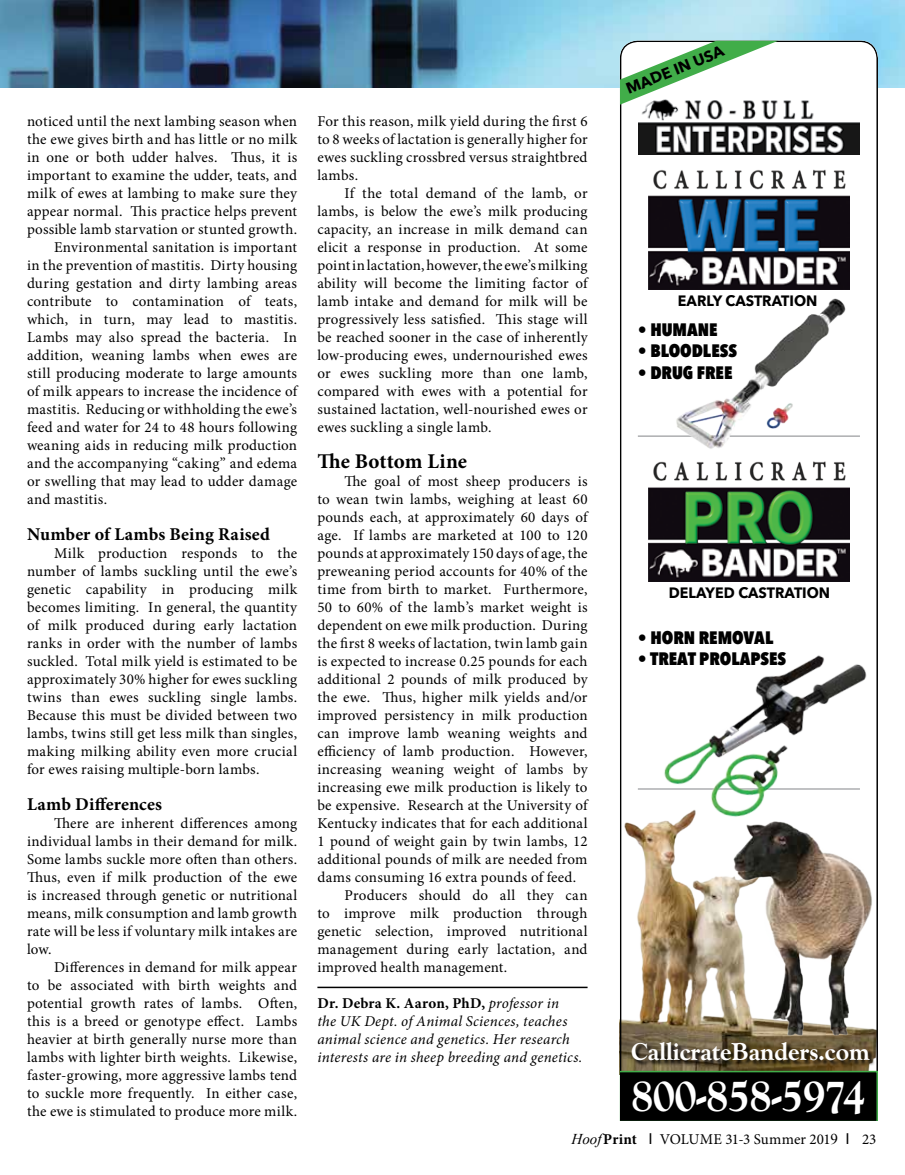
<style>
.page{position:relative;width:905px;height:1175px;background:#fff}
.page>*{position:absolute;margin:0;border:0;box-sizing:border-box;transform-origin:0 0}
.t1{font:700 48px "Goudy Old Sty T Extr";color:#fff;scale:.85 1}
.t2{font:700 25.5px "Goudy Old Sty T Extr";color:#fff;scale:.95 1}
.t3{font:700 21px "Minion Pro";color:#000}
.t4{font:800 18px "Avenir Next Condensed";color:#000}
.t5{font:700 18px "Minion Pro";letter-spacing:.01em;color:#000}
.t6{font:700 15.45px "Avenir Next";color:#000}
.t7{font:15px/18px "Minion Pro";letter-spacing:.015em;color:#000;text-align:justify}
.t8{font:italic 15px/18px "Minion Pro";letter-spacing:.015em;color:#000}
.t9{font:700 15px "Avenir Next";color:#000;scale:.95 1}
.s1{font-weight:700;font-style:normal}
.s2{font-family:"Times New Roman";font-style:italic}
.s3{font-weight:700}
.s4{font-family:"Arial"}
.s5{font-family:"Times New Roman"}
</style>
<div class="page">
<img style="left:0;top:0;width:904px;height:88px">
<hr style="left:317px;top:986px;width:270px;height:2px;background:#000">
<svg style="left:620px;top:40px;width:258px;height:1030px"></svg>
<hr style="left:638px;top:788px;width:222px;height:1px;background:#919396">
<hr style="left:638px;top:435px;width:222px;height:1px;background:#919396">
<svg style="left:620px;top:40px;width:158px;height:65px"></svg>
<img style="left:638px;top:99px;width:221px;height:56px">
<img style="left:648px;top:457px;width:201px;height:124px">
<img style="left:648px;top:166px;width:201px;height:123px">
<img style="left:648px;top:624px;width:229px;height:218px">
<img style="left:672px;top:291px;width:175px;height:161px">
<div style="left:632px;top:1042px;width:243px;height:24px;background:#000;opacity:.88"></div>
<svg style="left:620px;top:1070px;width:258px;height:50px;background:#0f1d0d"></svg>
<div style="left:632px;top:1080px;width:237px;height:40px;background:#000"></div>
<p class="t7" style="left:27px;top:112px;width:271px">noticed until the next lambing season when</p>
<p class="t7" style="left:27px;top:130px;width:272px">the ewe gives birth and has little or no milk</p>
<p class="t7" style="left:27px;top:148px;width:272px">in one or both udder halves. Thus, it is</p>
<p class="t7" style="left:27px;top:166px;width:271px">important to examine the udder, teats, and</p>
<p class="t7" style="left:27px;top:184px;width:271px">milk of ewes at lambing to make sure they</p>
<p class="t7" style="left:27px;top:202px;width:271px">appear normal. This practice helps prevent</p>
<p class="t7" style="left:27px;top:220px;width:272px">possible lamb starvation or stunted growth.</p>
<p class="t7" style="left:54px;top:238px;width:245px">Environmental sanitation is important</p>
<p class="t7" style="left:27px;top:256px;width:271px">in the prevention of mastitis. Dirty housing</p>
<p class="t7" style="left:27px;top:274px;width:271px">during gestation and dirty lambing areas</p>
<p class="t7" style="left:27px;top:292px;width:272px">contribute to contamination of teats,</p>
<p class="t7" style="left:27px;top:310px;width:271px">which, in turn, may lead to mastitis.</p>
<p class="t7" style="left:27px;top:328px;width:272px">Lambs may also spread the bacteria. In</p>
<p class="t7" style="left:27px;top:346px;width:272px">addition, weaning lambs when ewes are</p>
<p class="t7" style="left:27px;top:364px;width:272px">still producing moderate to large amounts</p>
<p class="t7" style="left:27px;top:382px;width:272px">of milk appears to increase the incidence of</p>
<p class="t7" style="left:27px;top:400px;width:271px">mastitis. Reducing or withholding the ewe’s</p>
<p class="t7" style="left:27px;top:418px;width:272px">feed and water for 24 to 48 hours following</p>
<p class="t7" style="left:27px;top:436px;width:272px">weaning aids in reducing milk production</p>
<p class="t7" style="left:27px;top:454px;width:271px">and the accompanying “caking” and edema</p>
<p class="t7" style="left:27px;top:472px;width:272px">or swelling that may lead to udder damage</p>
<p class="t7" style="left:27px;top:490px;width:82px">and mastitis.</p>
<p class="t5" style="left:27px;top:522px;width:244px">Number of Lambs Being Raised</p>
<p class="t7" style="left:27px;top:544px;width:272px;text-indent:27px">Milk production responds to the number of lambs suckling until the ewe’s genetic capability in producing milk becomes limiting. In general, the quantity of milk produced during early lactation ranks in order with the number of lambs suckled. Total milk yield is estimated to be approximately 30% higher for ewes suckling twins than ewes suckling single lambs.<br>Because this must be divided between two lambs, twins still get less milk than singles, making milking ability even more crucial for ewes raising multiple-born lambs.</p>
<p class="t5" style="left:27px;top:792px;width:136px">Lamb Differences</p>
<p class="t7" style="left:27px;top:814px;width:272px;text-indent:27px">There are inherent differences among individual lambs in their demand for milk.<br>Some lambs suckle more often than others.<br>Thus, even if milk production of the ewe is increased through genetic or nutritional means, milk consumption and lamb growth rate will be less if voluntary milk intakes are low.</p>
<p class="t7" style="left:27px;top:958px;width:272px;text-indent:27px">Differences in demand for milk appear to be associated with birth weights and potential growth rates of lambs. Often, this is a breed or genotype effect. Lambs heavier at birth generally nurse more than lambs with lighter birth weights. Likewise, faster-growing, more aggressive lambs tend to suckle more frequently. In either case, the ewe is stimulated to produce more milk.</p>
<p class="t7" style="left:317px;top:112px;width:272px">For this reason, milk yield during the first 6 to 8 weeks of lactation is generally higher for ewes suckling crossbred versus straightbred lambs.</p>
<p class="t7" style="left:317px;top:184px;width:272px;text-indent:27px">If the total demand of the lamb, or lambs, is below the ewe’s milk producing capacity, an increase in milk demand can elicit a response in production. At some point in lactation, however, the ewe’s milking ability will become the limiting factor of lamb intake and demand for milk will be progressively less satisfied. This stage will be reached sooner in the case of inherently low-producing ewes, undernourished ewes or ewes suckling more than one lamb, compared with ewes with a potential for sustained lactation, well-nourished ewes or ewes suckling a single lamb.</p>
<h3 class="t3" style="left:317px;top:446px;width:151px">The Bottom Line</h3>
<p class="t7" style="left:344px;top:472px;width:245px">The goal of most sheep producers is</p>
<p class="t7" style="left:317px;top:490px;width:272px">to wean twin lambs, weighing at least 60</p>
<p class="t7" style="left:317px;top:508px;width:272px">pounds each, at approximately 60 days of</p>
<p class="t7" style="left:317px;top:526px;width:272px">age. If lambs are marketed at 100 to 120</p>
<p class="t7" style="left:317px;top:544px;width:271px">pounds at approximately 150 days of age, the</p>
<p class="t7" style="left:317px;top:562px;width:271px">preweaning period accounts for 40% of the</p>
<p class="t7" style="left:317px;top:580px;width:272px">time from birth to market. Furthermore,</p>
<p class="t7" style="left:317px;top:598px;width:272px">50 to 60% of the lamb’s market weight is</p>
<p class="t7" style="left:317px;top:616px;width:271px">dependent on ewe milk production. During</p>
<p class="t7" style="left:317px;top:634px;width:272px">the first 8 weeks of lactation, twin lamb gain</p>
<p class="t7" style="left:317px;top:652px;width:272px">is expected to increase 0.25 pounds for each</p>
<p class="t7" style="left:317px;top:670px;width:271px">additional 2 pounds of milk produced by</p>
<p class="t7" style="left:317px;top:688px;width:271px">the ewe. Thus, higher milk yields and/or</p>
<p class="t7" style="left:317px;top:706px;width:272px">improved persistency in milk production</p>
<p class="t7" style="left:317px;top:724px;width:271px">can improve lamb weaning weights and</p>
<p class="t7" style="left:317px;top:742px;width:271px">efficiency of lamb production. However,</p>
<p class="t7" style="left:317px;top:760px;width:272px">increasing weaning weight of lambs by</p>
<p class="t7" style="left:317px;top:778px;width:271px">increasing ewe milk production is likely to</p>
<p class="t7" style="left:317px;top:796px;width:271px">be expensive. Research at the University of</p>
<p class="t7" style="left:317px;top:814px;width:271px">Kentucky indicates that for each additional</p>
<p class="t7" style="left:317px;top:832px;width:272px">1 pound of weight gain by twin lambs, 12</p>
<p class="t7" style="left:317px;top:850px;width:271px">additional pounds of milk are needed from</p>
<p class="t7" style="left:317px;top:868px;width:260px">dams consuming 16 extra pounds of feed.</p>
<p class="t7" style="left:344px;top:886px;width:245px">Producers should do all they can</p>
<p class="t7" style="left:317px;top:904px;width:271px">to improve milk production through</p>
<p class="t7" style="left:317px;top:922px;width:271px">genetic selection, improved nutritional</p>
<p class="t7" style="left:317px;top:940px;width:272px">management during early lactation, and</p>
<p class="t7" style="left:317px;top:958px;width:191px">improved health management.</p>
<p class="t8" style="left:317px;top:994px;width:266px"><span class="s1">Dr. Debra K. Aaron, PhD,</span> professor in<br>the UK Dept. of Animal Sciences, teaches animal science and genetics. Her research interests are in sheep breeding and genetics.</p>
<p class="t6" style="left:621px;top:77px;width:106px;rotate:-22deg">MADE IN USA</p>
<p class="t9" style="left:678px;top:288px;width:148px">EARLY CASTRATION</p>
<p class="t4" style="left:638px;top:318px;width:81px">• HUMANE</p>
<p class="t4" style="left:638px;top:340px;width:101px">• BLOODLESS</p>
<p class="t4" style="left:638px;top:361px;width:96px">• DRUG FREE</p>
<p class="t9" style="left:668px;top:580px;width:171px">DELAYED CASTRATION</p>
<p class="t4" style="left:638px;top:626px;width:137px">• HORN REMOVAL</p>
<p class="t4" style="left:638px;top:648px;width:150px">• TREAT PROLAPSES</p>
<h2 class="t2" style="left:631px;top:1037px;width:253px">CallicrateBanders.com</h2>
<h1 class="t1" style="left:631px;top:1068px;width:276px">800-858-5974</h1>
<p class="t7" style="left:571px;top:1130px;width:306px"><span class="s2">Hoof</span><span class="s3">Print</span> <span class="s4">I</span> VOLUME 31-3 Summer 201<span class="s5">9</span> <span class="s4">I</span> 23</p>
</div>
